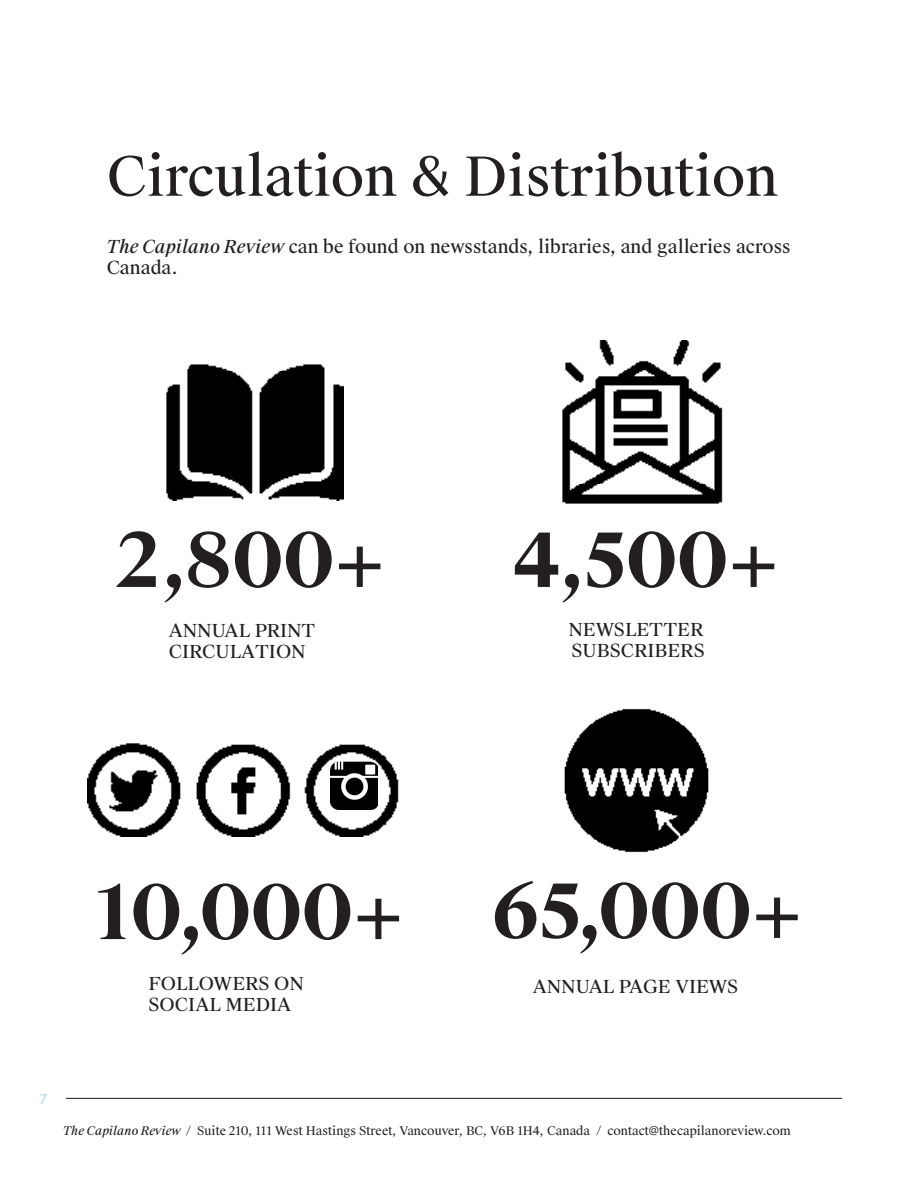
<style>
.page{position:relative;width:918px;height:1188px;background:#fff}
.page>*{position:absolute;margin:0;border:0;box-sizing:border-box;transform-origin:0 0}
.Heading{font:700 75px "Suisse Works";color:#231f20}
.Heading-2{font:54px "Suisse Works";color:#231f20}
.Heading-3{font:18px/21px "Suisse Works";color:#231f20}
.RATES{font:18px/21px "Suisse Works";color:#231f20}
.t1{font:15px "Myriad Pro";color:#a9dcdd}
.t2{font:12px "Suisse Works";color:#231f20}
.s1{font-style:italic}
</style>
<div class="page">
<hr style="left:66px;top:1098px;width:776px;height:1px;background:#231f20">
<img style="left:564px;top:709px;width:145px;height:144px">
<img style="left:562px;top:340px;width:161px;height:164px">
<img style="left:166px;top:364px;width:177px;height:137px">
<img style="left:87px;top:743px;width:312px;height:93px">
<img style="left:330px;top:762px;width:48px;height:48px">
<p class="Heading-2" style="left:107px;top:143px;width:673px">Circulation &amp; Distribution</p>
<p class="RATES" style="left:107px;top:236px;width:686px"><span class="s1">The Capilano Review</span> can be found on newsstands, libraries, and galleries across<br>Canada.</p>
<p class="Heading" style="left:118px;top:514px;width:269px">2,800+</p>
<p class="Heading" style="left:513px;top:514px;width:268px">4,500+</p>
<p class="Heading-3" style="left:169px;top:621px;width:148px">ANNUAL PRINT<br>CIRCULATION</p>
<p class="Heading-3" style="left:568px;top:619px;width:138px">NEWSLETTER<br>SUBSCRIBERS</p>
<p class="Heading" style="left:94px;top:866px;width:311px">10,000+</p>
<p class="Heading-3" style="left:148px;top:973px;width:157px">FOLLOWERS ON<br>SOCIAL MEDIA</p>
<p class="Heading" style="left:492px;top:865px;width:312px">65,000+</p>
<p class="Heading-3" style="left:533px;top:977px;width:207px">ANNUAL PAGE VIEWS</p>
<p class="t1" style="left:40px;top:1090px;width:9px">7</p>
<p class="t2" style="left:63px;top:1123px;width:729px"><span class="s1">The Capilano Review</span> / Suite 210, 111 West Hastings Street, Vancouver, BC, V6B 1H4, Canada / contact@thecapilanoreview.com</p>
</div>
